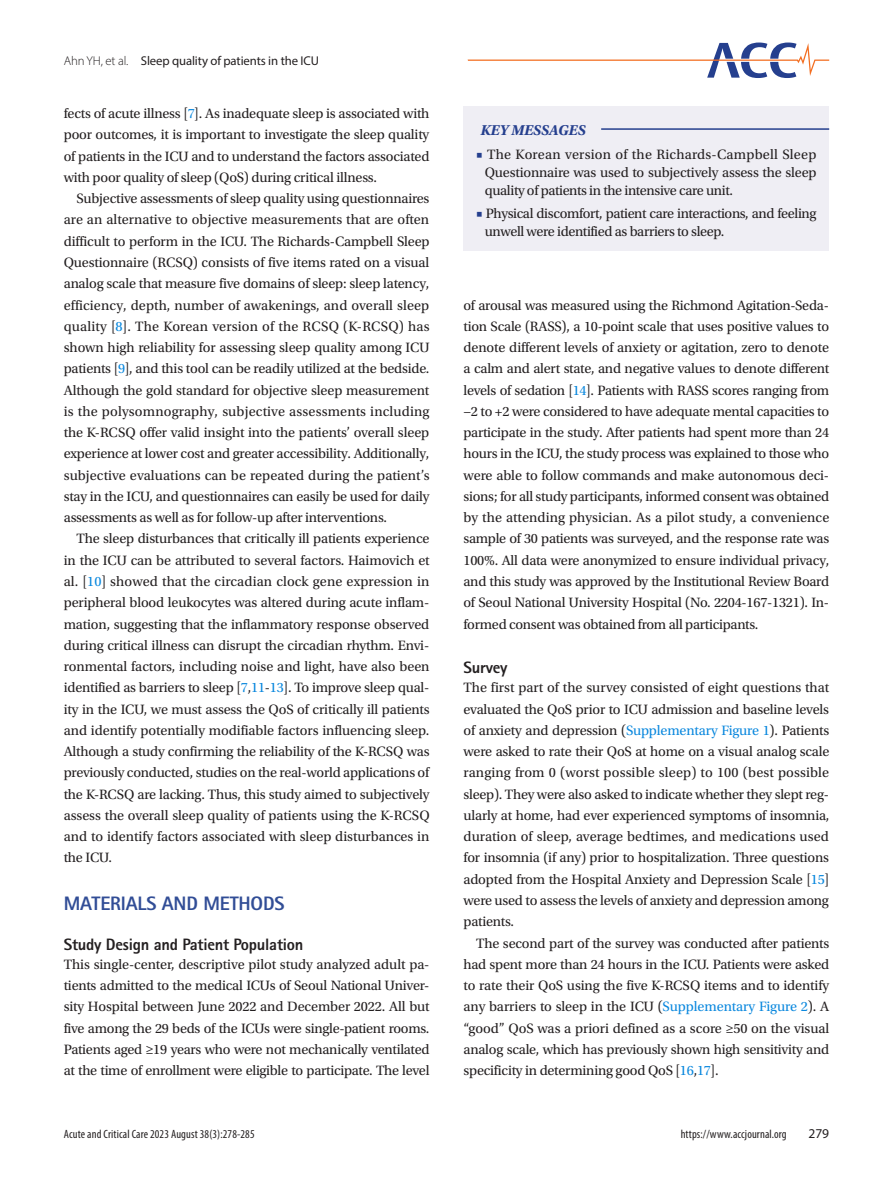
<style>
.page{position:relative;width:893px;height:1191px;background:#fff}
.page>*{position:absolute;margin:0;border:0;box-sizing:border-box;transform-origin:0 0}
.body-title{font:800 19.5px "Rotis Sans Serif Std";letter-spacing:-.01em;color:#314d96}
.body-sub-title{font:800 16.5px "Rotis Sans Serif Std";letter-spacing:-.015em;color:#231f20}
.key_messages{font:italic 700 15px "Utopia Std";letter-spacing:-.01em;color:#253f8e}
.body{font:14.25px/21.3px "Utopia Std";letter-spacing:-.015em;color:#231f20;text-align:justify}
.key_messages-2{font:14.25px/18px "Utopia Std";letter-spacing:-.025em;color:#231f20;text-align:justify}
.t1{font:13.5px "Myriad Pro";color:#231f20}
.t2{font:12.75px "Myriad Pro";letter-spacing:-.01em;color:#231f20}
.t3{font:condensed 12px "Myriad Pro";letter-spacing:.01em;color:#231f20}
.s1{font-weight:300}
.s2{color:#0b88de}
.s3{color:#253f8e}
</style>
<div class="page">
<svg style="left:468px;top:43px;width:361px;height:35px"></svg>
<div style="left:463px;top:106px;width:366px;height:145px;background:#efeef4"></div>
<hr style="left:601px;top:128px;width:228px;height:2px;background:#253f8e">
<p class="t2" style="left:64px;top:52px;width:257px"><span class="s1">Ahn YH, et al.</span> Sleep quality of patients in the ICU</p>
<p class="body" style="left:64px;top:103px;width:367px">fects of acute illness [<span class="s2">7</span>]. As inadequate sleep is associated with poor outcomes, it is important to investigate the sleep quality of patients in the ICU and to understand the factors associated with poor quality of sleep (QoS) during critical illness.</p>
<p class="body" style="left:64px;top:188px;width:367px;text-indent:13px">Subjective assessments of sleep quality using questionnaires are an alternative to objective measurements that are often difficult to perform in the ICU. The Richards-Campbell Sleep Questionnaire (RCSQ) consists of five items rated on a visual analog scale that measure five domains of sleep: sleep latency, efficiency, depth, number of awakenings, and overall sleep quality [<span class="s2">8</span>]. The Korean version of the RCSQ (K-RCSQ) has shown high reliability for assessing sleep quality among ICU patients [<span class="s2">9</span>], and this tool can be readily utilized at the bedside.<br>Although the gold standard for objective sleep measurement is the polysomnography, subjective assessments including the K-RCSQ offer valid insight into the patients’ overall sleep experience at lower cost and greater accessibility. Additionally, subjective evaluations can be repeated during the patient’s stay in the ICU, and questionnaires can easily be used for daily assessments as well as for follow-up after interventions.</p>
<p class="body" style="left:64px;top:528px;width:367px;text-indent:13px">The sleep disturbances that critically ill patients experience in the ICU can be attributed to several factors. Haimovich et al. [<span class="s2">10</span>] showed that the circadian clock gene expression in peripheral blood leukocytes was altered during acute inflam&shy;mation, suggesting that the inflammatory response observed during critical illness can disrupt the circadian rhythm. Envi&shy;ronmental factors, including noise and light, have also been identified as barriers to sleep [<span class="s2">7</span>,<span class="s2">11</span>-<span class="s2">13</span>]. To improve sleep qual&shy;ity in the ICU, we must assess the QoS of critically ill patients and identify potentially modifiable factors influencing sleep.<br>Although a study confirming the reliability of the K-RCSQ was previously conducted, studies on the real-world applications of the K-RCSQ are lacking. Thus, this study aimed to subjectively assess the overall sleep quality of patients using the K-RCSQ and to identify factors associated with sleep disturbances in the ICU.</p>
<p class="body-title" style="left:64px;top:890px;width:222px">MATERIALS AND METHODS</p>
<p class="body-sub-title" style="left:64px;top:933px;width:241px">Study Design and Patient Population</p>
<p class="body" style="left:64px;top:953px;width:367px">This single-center, descriptive pilot study analyzed adult pa&shy;tients admitted to the medical ICUs of Seoul National Univer&shy;sity Hospital between June 2022 and December 2022. All but five among the 29 beds of the ICUs were single-patient rooms.<br>Patients aged ≥19 years who were not mechanically ventilated at the time of enrollment were eligible to participate. The level</p>
<p class="key_messages" style="left:480px;top:121px;width:107px">KEY MESSAGES</p>
<p class="key_messages-2" style="left:485px;top:146px;width:333px;text-indent:-9px"><span class="s3">■</span> The Korean version of the Richards-Campbell Sleep Questionnaire was used to subjectively assess the sleep quality of patients in the intensive care unit.</p>
<p class="key_messages-2" style="left:485px;top:204px;width:333px;text-indent:-9px"><span class="s3">■</span> Physical discomfort, patient care interactions, and feeling unwell were identified as barriers to sleep.</p>
<p class="body" style="left:463px;top:294px;width:367px">of arousal was measured using the Richmond Agitation-Seda&shy;tion Scale (RASS), a 10-point scale that uses positive values to denote different levels of anxiety or agitation, zero to denote a calm and alert state, and negative values to denote different levels of sedation [<span class="s2">14</span>]. Patients with RASS scores ranging from −2 to +2 were considered to have adequate mental capacities to participate in the study. After patients had spent more than 24 hours in the ICU, the study process was explained to those who were able to follow commands and make autonomous deci&shy;sions; for all study participants, informed consent was obtained by the attending physician. As a pilot study, a convenience sample of 30 patients was surveyed, and the response rate was 100%. All data were anonymized to ensure individual privacy, and this study was approved by the Institutional Review Board of Seoul National University Hospital (No. 2204-167-1321). In&shy;formed consent was obtained from all participants.</p>
<p class="body-sub-title" style="left:463px;top:657px;width:45px">Survey</p>
<p class="body" style="left:463px;top:677px;width:367px">The first part of the survey consisted of eight questions that evaluated the QoS prior to ICU admission and baseline levels of anxiety and depression (<span class="s2">Supplementary Figure 1</span>). Patients were asked to rate their QoS at home on a visual analog scale ranging from 0 (worst possible sleep) to 100 (best possible sleep). They were also asked to indicate whether they slept reg&shy;ularly at home, had ever experienced symptoms of insomnia, duration of sleep, average bedtimes, and medications used for insomnia (if any) prior to hospitalization. Three questions adopted from the Hospital Anxiety and Depression Scale [<span class="s2">15</span>] were used to assess the levels of anxiety and depression among patients.</p>
<p class="body" style="left:463px;top:932px;width:367px;text-indent:13px">The second part of the survey was conducted after patients had spent more than 24 hours in the ICU. Patients were asked to rate their QoS using the five K-RCSQ items and to identify any barriers to sleep in the ICU (<span class="s2">Supplementary Figure 2</span>). A “good” QoS was a priori defined as a score ≥50 on the visual analog scale, which has previously shown high sensitivity and specificity in determining good QoS [<span class="s2">16</span>,<span class="s2">17</span>].</p>
<p class="t3" style="left:64px;top:1126px;width:192px">Acute and Critical Care 2023 August 38(3):278-285</p>
<p class="t3" style="left:681px;top:1126px;width:107px">https://www.accjournal.org</p>
<p class="t1" style="left:808px;top:1125px;width:22px">279</p>
</div>
